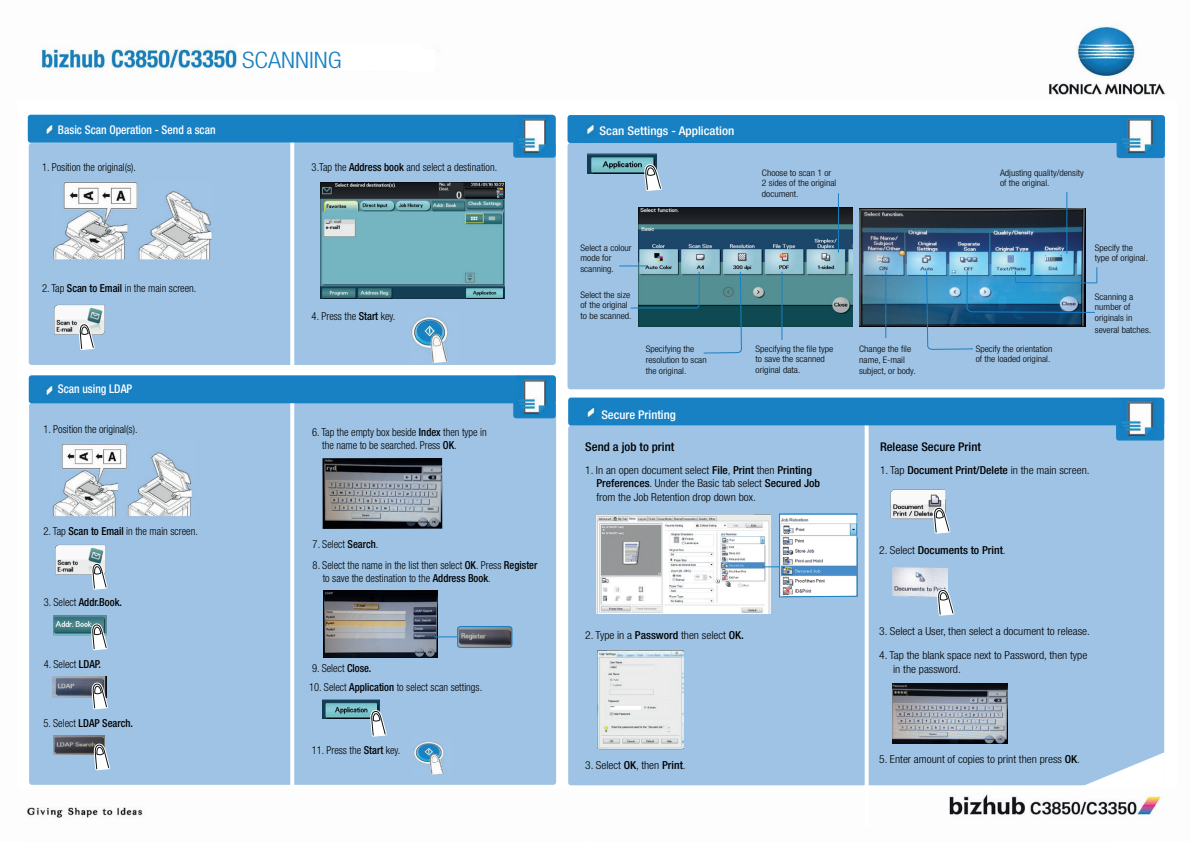
<style>
.page{position:relative;width:1191px;height:842px;background:#fff}
.page>*{position:absolute;margin:0;border:0;box-sizing:border-box;transform-origin:0 0}
.t1{font:300 condensed 22.7px "Helvetica KMROM";color:#1781c3;scale:1.14 1}
.t2{font:500 condensed 12px "Helvetica KMROM";color:#fff;scale:.96 1}
.t3{font:500 condensed 12px "Helvetica KMROM";color:#000001;scale:1.05 1}
.t4{font:500 condensed 12px "Helvetica KMROM";color:#fff;scale:1.08 1}
.t5{font:500 condensed 12px "Helvetica KMROM";color:#fff;scale:1.05 1}
.t6{font:300 condensed 11px/13.2px "Helvetica KMROM";color:#000001;scale:.96 1}
.t7{font:300 condensed 11px/13.2px "Helvetica KMROM";color:#000001;scale:1.05 1}
.t8{font:500 condensed 11px "Helvetica KMROM";color:#000001;scale:.96 1}
.t9{font:500 condensed 11px "Helvetica KMROM";color:#000001;scale:1.05 1}
.t10{font:300 condensed 9px/10.8px "Helvetica KMROM";color:#000001;scale:1.08 1}
.s1{font-weight:500}
.s2{font-weight:300}
.s3{font-size:10px}
</style>
<div class="page">
<img style="left:27px;top:25px;width:1139px;height:793px">
<div style="left:18px;top:102px;width:1158px;height:686px;background:#fff"></div>
<div style="left:407px;top:49px;width:27px;height:23px;background:#fff"></div>
<div style="left:239px;top:45px;width:182px;height:26px;background:#fff"></div>
<div style="left:568px;top:426px;width:596px;height:359px;background:#9ec3e4;border-radius:3px"></div>
<div style="left:568px;top:398px;width:596px;height:28px;background:#1781c4;border-radius:3px"></div>
<div style="left:1116px;top:398px;width:48px;height:43px;background:#1781c4;border-radius:3px"></div>
<img style="left:586px;top:407px;width:9px;height:11px">
<img style="left:1121px;top:401px;width:33px;height:36px">
<svg style="left:1083px;top:751px;width:82px;height:35px"></svg>
<div style="left:567px;top:143px;width:597px;height:246px;background:#9ec3e4;border-radius:3px"></div>
<div style="left:567px;top:115px;width:597px;height:28px;background:#1781c4;border-radius:3px"></div>
<div style="left:1116px;top:116px;width:48px;height:42px;background:#1781c4;border-radius:3px"></div>
<img style="left:586px;top:124px;width:8px;height:11px">
<img style="left:1122px;top:118px;width:32px;height:36px">
<img style="left:638px;top:208px;width:214px;height:118px">
<img style="left:859px;top:208px;width:226px;height:119px">
<img style="left:587px;top:153px;width:69px;height:20px">
<svg style="left:643px;top:161px;width:19px;height:30px"></svg>
<svg style="left:619px;top:265px;width:123px;height:161px"></svg>
<hr style="left:781px;top:272px;width:1px;height:68px;background:#1781c4">
<hr style="left:885px;top:271px;width:1px;height:67px;background:#1781c4">
<hr style="left:838px;top:193px;width:1px;height:59px;background:#1781c4">
<hr style="left:1066px;top:192px;width:1px;height:62px;background:#1781c4">
<svg style="left:925px;top:267px;width:173px;height:159px"></svg>
<img style="left:597px;top:650px;width:86px;height:99px">
<svg style="left:864px;top:426px;width:4px;height:392px;background:#f0f5fa"></svg>
<img style="left:890px;top:489px;width:56px;height:31px">
<svg style="left:932px;top:504px;width:19px;height:30px"></svg>
<img style="left:892px;top:567px;width:55px;height:29px">
<svg style="left:936px;top:586px;width:19px;height:30px"></svg>
<img style="left:892px;top:683px;width:115px;height:61px">
<div style="left:29px;top:143px;width:527px;height:222px;background:#9ec3e4;border-radius:3px"></div>
<div style="left:513px;top:115px;width:43px;height:43px;background:#1781c4;border-radius:3px"></div>
<div style="left:28px;top:115px;width:527px;height:28px;background:#1781c4;border-radius:3px"></div>
<img style="left:53px;top:181px;width:159px;height:79px">
<img style="left:411px;top:316px;width:37px;height:47px">
<img style="left:54px;top:304px;width:51px;height:31px">
<svg style="left:78px;top:321px;width:19px;height:29px"></svg>
<img style="left:46px;top:124px;width:7px;height:11px">
<img style="left:518px;top:118px;width:29px;height:36px">
<img style="left:320px;top:182px;width:185px;height:116px">
<svg style="left:290px;top:143px;width:4px;height:222px"></svg>
<div style="left:29px;top:403px;width:527px;height:382px;background:#9ec3e4;border-radius:3px"></div>
<img style="left:52px;top:443px;width:140px;height:74px">
<img style="left:55px;top:544px;width:51px;height:31px">
<svg style="left:91px;top:560px;width:17px;height:30px"></svg>
<div style="left:29px;top:375px;width:527px;height:28px;background:#1781c4;border-radius:3px"></div>
<div style="left:513px;top:376px;width:43px;height:42px;background:#1781c4;border-radius:3px"></div>
<img style="left:518px;top:379px;width:29px;height:36px">
<img style="left:46px;top:385px;width:7px;height:11px">
<img style="left:53px;top:676px;width:53px;height:21px">
<svg style="left:290px;top:403px;width:4px;height:382px;background:#f8fafc"></svg>
<img style="left:322px;top:458px;width:120px;height:71px">
<img style="left:324px;top:591px;width:113px;height:67px">
<img style="left:54px;top:615px;width:52px;height:20px">
<svg style="left:90px;top:621px;width:18px;height:30px"></svg>
<svg style="left:91px;top:680px;width:17px;height:30px"></svg>
<img style="left:322px;top:700px;width:57px;height:18px">
<svg style="left:369px;top:707px;width:18px;height:30px"></svg>
<img style="left:413px;top:741px;width:31px;height:33px">
<img style="left:596px;top:515px;width:174px;height:98px">
<svg style="left:763px;top:513px;width:95px;height:85px;background:#ccdae7"></svg>
<img style="left:54px;top:735px;width:50px;height:20px">
<svg style="left:93px;top:741px;width:17px;height:30px"></svg>
<img style="left:459px;top:628px;width:51px;height:18px">
<div style="left:457px;top:626px;width:55px;height:22px;border:1px solid #1781c4;border-radius:3px"></div>
<svg style="left:434px;top:636px;width:23px;height:1px"></svg>
<p class="t2" style="left:58px;top:123px;width:166px">Basic Scan Operation - Send a scan</p>
<p class="t6" style="left:42px;top:160px;width:99px">1. Position the original(s).</p>
<h1 class="t1" style="left:242px;top:47px;width:89px">SCANNING</h1>
<p class="t6" style="left:312px;top:160px;width:195px">3.Tap the <span class="s1">Address book</span> and select a destination.</p>
<p class="t6" style="left:42px;top:281px;width:162px">2. Tap <span class="s1">Scan to Email</span> in the main screen.</p>
<p class="t2" style="left:58px;top:382px;width:79px">Scan using LDAP</p>
<p class="t6" style="left:44px;top:423px;width:99px">1. Position the original(s).</p>
<p class="t6" style="left:44px;top:525px;width:162px">2. Tap <span class="s1">Scan to Email</span> in the main screen.</p>
<p class="t8" style="left:44px;top:596px;width:83px"><span class="s2">3. Select</span> Addr.Book.</p>
<p class="t6" style="left:44px;top:657px;width:61px">4. Select <span class="s1">LDAP.</span></p>
<p class="t8" style="left:44px;top:717px;width:95px"><span class="s2">5. Select</span> LDAP Search.</p>
<p class="t6" style="left:312px;top:309px;width:89px">4. Press the <span class="s1">Start</span> key.</p>
<p class="t6" style="left:322px;top:426px;width:173px;text-indent:-10px">6. Tap the empty box beside <span class="s1">Index</span> then type in the name to be searched. Press <span class="s1">OK</span>.</p>
<p class="t6" style="left:312px;top:538px;width:70px">7. Select <span class="s1">Search</span>.</p>
<p class="t6" style="left:323px;top:558px;width:225px;text-indent:-10px">8. Select the name in the list then select <span class="s1">OK</span>. Press <span class="s1">Register </span>to save the destination to the <span class="s1">Address Book</span>.</p>
<p class="t6" style="left:312px;top:662px;width:63px">9. Select <span class="s1">Close.</span></p>
<p class="t6" style="left:309px;top:681px;width:182px">10. Select <span class="s1">Application</span> to select scan settings.</p>
<p class="t6" style="left:312px;top:744px;width:94px">11. Press the <span class="s1">Start</span> key.</p>
<p class="t4" style="left:599px;top:124px;width:126px">Scan Settings - Application</p>
<p class="t10" style="left:580px;top:242px;width:49px">Select a colour mode for scanning.</p>
<p class="t10" style="left:580px;top:289px;width:49px">Select the size of the original to be scanned.</p>
<p class="t10" style="left:762px;top:167px;width:70px">Choose to scan 1 or<br>2 sides of the original document.</p>
<p class="t10" style="left:645px;top:344px;width:58px">Specifying the resolution to scan the original.</p>
<p class="t10" style="left:755px;top:343px;width:73px">Specifying the file type to save the scanned original data.</p>
<p class="t5" style="left:601px;top:407px;width:72px">Secure Printing</p>
<p class="t3" style="left:585px;top:440px;width:86px">Send a job to print</p>
<p class="t7" style="left:596px;top:464px;width:215px;text-indent:-11px">1. In an open document select <span class="s1">File</span>, <span class="s1">Print</span> then <span class="s1">Printing<br>Preferences</span>. Under the Basic tab select <span class="s1">Secured Job </span>from the Job Retention drop down box.</p>
<p class="t10" style="left:1000px;top:167px;width:79px">Adjusting quality/density of the original.</p>
<p class="t10" style="left:859px;top:344px;width:54px">Change the file name, E-mail subject, or body.</p>
<p class="t10" style="left:975px;top:343px;width:73px">Specify the orientation of the loaded original.</p>
<p class="t10" style="left:1094px;top:242px;width:51px">Specify the type of original.</p>
<p class="t10" style="left:1094px;top:291px;width:37px">Scanning a number of originals in</p>
<p class="t10" style="left:1094px;top:325px;width:54px">several batches<span class="s3">.</span></p>
<p class="t3" style="left:880px;top:440px;width:98px">Release Secure Print</p>
<p class="t7" style="left:880px;top:464px;width:201px">1. Tap <span class="s1">Document Print/Delete</span> in the main screen.</p>
<p class="t9" style="left:879px;top:543px;width:122px"><span class="s2">2. Select</span> Documents to Print<span class="s2">.</span></p>
<p class="t7" style="left:585px;top:628px;width:152px">2. Type in a <span class="s1">Password</span> then select <span class="s1">OK.</span></p>
<p class="t7" style="left:879px;top:625px;width:202px">3. Select a User, then select a document to release.</p>
<p class="t7" style="left:893px;top:649px;width:186px;text-indent:-14px">4. Tap the blank space next to Password, then type in the password.</p>
<p class="t7" style="left:585px;top:758px;width:97px">3. Select <span class="s1">OK</span>, then <span class="s1">Print</span>.</p>
<p class="t7" style="left:879px;top:752px;width:193px">5. Enter amount of copies to print then press <span class="s1">OK</span>.</p>
</div>
